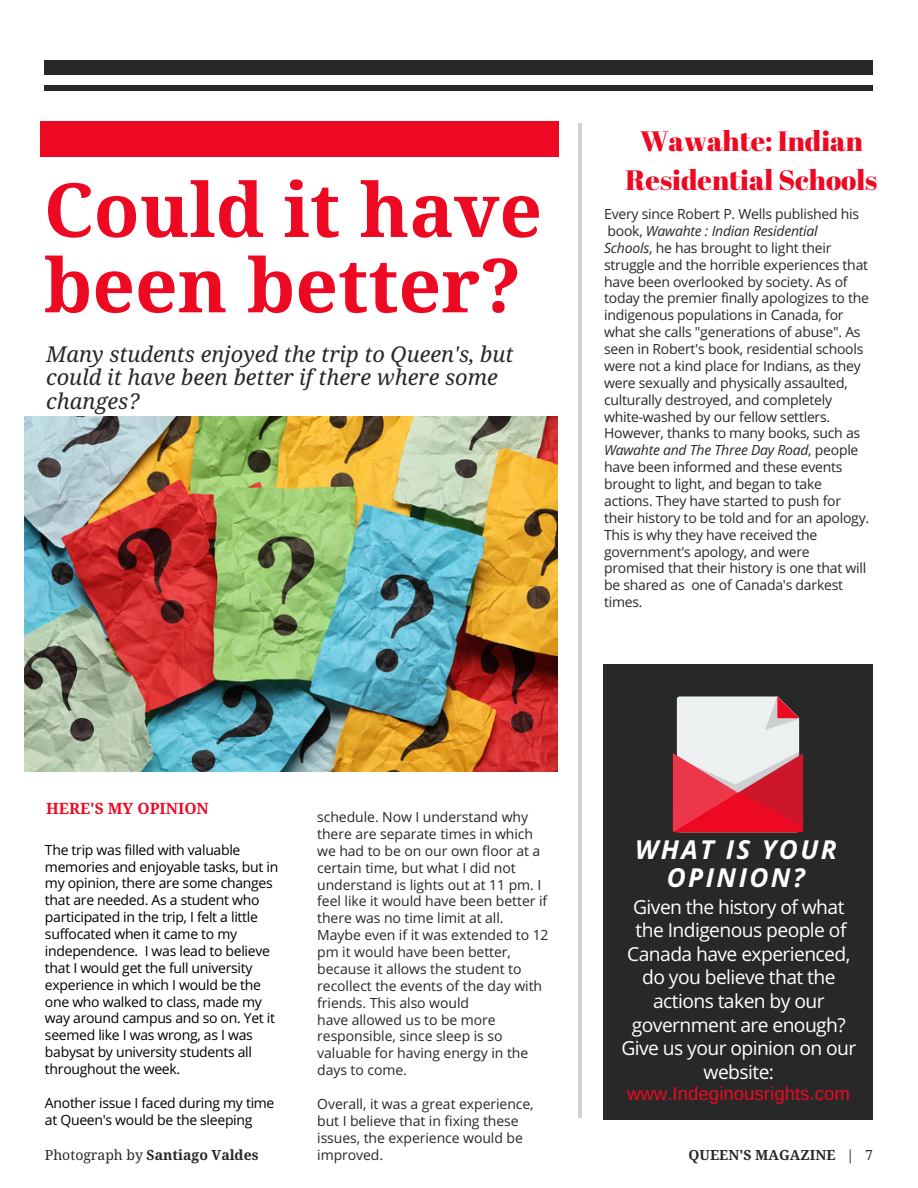
<style>
.page{position:relative;width:918px;height:1188px;background:#fff}
.page>*{position:absolute;margin:0;border:0;box-sizing:border-box;transform-origin:0 0}
.t1{font:700 74.7px/75.3px "Droid Serif";color:#ed0922}
.t2{font:28.05px/39.3px "Abril Fatface";color:#ed0922;text-align:center}
.t3{font:italic 700 26.1px/28.2px "Open Sans";letter-spacing:.09em;color:#fff;text-align:center}
.t4{font:italic 21.75px/23.7px "Droid Serif";color:#282828}
.t5{font:19.35px/23.7px "Open Sans";letter-spacing:-.03em;color:#fff;text-align:center}
.t6{font:18.75px "Arimo";color:#ed0922}
.t7{font:700 15.6px "Droid Serif";color:#ed0922}
.t8{font:13.95px/16.8px "Open Sans";letter-spacing:-.015em;color:#282828}
.t9{font:13.95px/16.8px "Open Sans";letter-spacing:-.02em;color:#000}
.t10{font:700 13.95px "Droid Serif";color:#282828}
.s1{font-style:italic}
.s2{font-weight:400}
</style>
<div class="page">
<div style="left:40px;top:121px;width:519px;height:35px;background:#ed0922"></div>
<hr style="left:579px;top:123px;width:3px;height:995px;background:#d3d3d3">
<div style="left:603px;top:664px;width:270px;height:455px;background:#282828"></div>
<div style="left:45px;top:85px;width:828px;height:6px;background:#282828"></div>
<div style="left:45px;top:61px;width:828px;height:14px;background:#282828"></div>
<svg style="left:673px;top:696px;width:130px;height:136px;background:#de8791"></svg>
<img style="left:25px;top:416px;width:533px;height:356px">
<h1 class="t1" style="left:44px;top:173px;width:500px">Could it have been better?</h1>
<h3 class="t4" style="left:46px;top:342px;width:469px">Many students enjoyed the trip to Queen's, but could it have been better if there where some changes?</h3>
<h2 class="t2" style="left:626px;top:120px;width:253px">Wawahte: Indian<br>Residential Schools</h2>
<p class="t8" style="left:604px;top:205px;width:267px">Every since Robert P. Wells published his book, <span class="s1">Wawahte : Indian Residential<br>Schools</span>, he has brought to light their struggle and the horrible experiences that have been overlooked by society. As of today the premier finally apologizes to the indigenous populations in Canada, for what she calls "generations of abuse". As seen in Robert's book, residential schools were not a kind place for Indians, as they were sexually and physically assaulted, culturally destroyed, and completely white-washed by our fellow settlers.<br>However, thanks to many books, such as <span class="s1">Wawahte and The Three Day Road</span>, people have been informed and these events brought to light, and began to take actions. They have started to push for their history to be told and for an apology.<br>This is why they have received the government's apology, and were promised that their history is one that will be shared as one of Canada's darkest times.</p>
<p class="t7" style="left:46px;top:800px;width:164px">HERE'S MY OPINION</p>
<p class="t9" style="left:45px;top:841px;width:235px">The trip was filled with valuable memories and enjoyable tasks, but in my opinion, there are some changes that are needed. As a student who participated in the trip, I felt a little suffocated when it came to my independence. I was lead to believe that I would get the full university experience in which I would be the one who walked to class, made my way around campus and so on. Yet it seemed like I was wrong, as I was babysat by university students all throughout the week.</p>
<p class="t9" style="left:45px;top:1094px;width:231px">Another issue I faced during my time at Queen's would be the sleeping</p>
<p class="t10" style="left:45px;top:1147px;width:215px"><span class="s2">Photograph by</span> Santiago Valdes</p>
<p class="t8" style="left:317px;top:808px;width:233px">schedule. Now I understand why there are separate times in which we had to be on our own floor at a certain time, but what I did not understand is lights out at 11 pm. I feel like it would have been better if there was no time limit at all.<br>Maybe even if it was extended to 12 pm it would have been better, because it allows the student to recollect the events of the day with friends. This also would<br>have allowed us to be more responsible, since sleep is so valuable for having energy in the days to come.</p>
<p class="t8" style="left:317px;top:1095px;width:218px">Overall, it was a great experience, but I believe that in fixing these issues, the experience would be improved.</p>
<h3 class="t3" style="left:635px;top:834px;width:203px">WHAT IS YOUR<br>OPINION?</h3>
<h3 class="t5" style="left:621px;top:894px;width:236px">Given the history of what the Indigenous people of<br>Canada have experienced, do you believe that the actions taken by our government are enough?<br>Give us your opinion on our website:</h3>
<h3 class="t6" style="left:627px;top:1083px;width:225px">www.Indeginousrights.com</h3>
<p class="t10" style="left:689px;top:1147px;width:186px">QUEEN'S MAGAZINE <span class="s2">| 7</span></p>
</div>
